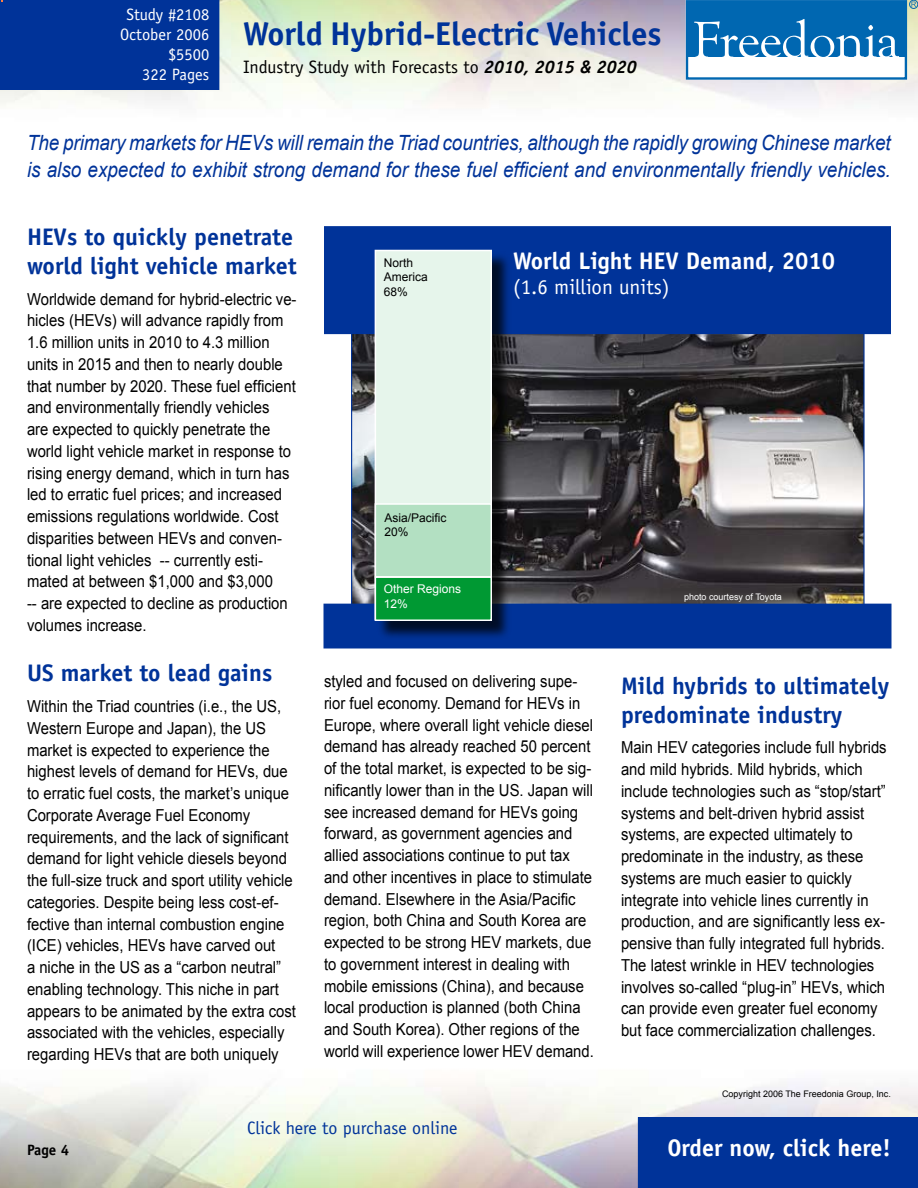
<style>
.page{position:relative;width:918px;height:1188px;background:#fff}
.page>*{position:absolute;margin:0;border:0;box-sizing:border-box;transform-origin:0 0}
.t1{font:700 33px "Officina Sans";color:#039}
.t2{font:700 24px/28.8px "Officina Sans";color:#039}
.t3{font:700 24px "Officina Sans";color:#fff}
.t4{font:italic 21px/27px "Arial";letter-spacing:-.005em;color:#039;scale:.9 1}
.t5{font:21px "Officina Sans";color:#fff}
.t6{font:18px "Officina Sans";color:#000}
.t7{font:18px "Officina Sans";color:#039}
.t8{font:16.5px/21.8px "Arial";color:#000;scale:.9 1}
.t9{font:16.5px/19.8px "Officina Sans";color:#fff;text-align:right}
.t10{font:700 15px "Officina Sans";color:#000}
.t11{font:12px/14.2px "Arial";color:#000}
.t12{font:12px/14.2px "Arial";color:#fff}
.t13{font:9px "Arial";color:#000}
.t14{font:9px "Arial";color:#fff}
.s1{font-weight:700;font-style:italic}
</style>
<div class="page">
<div style="left:638px;top:1117px;width:280px;height:71px;background:#039"></div>
<div style="left:686px;top:0;width:221px;height:80px;border:2px solid #0067b1"></div>
<div style="left:687px;top:1px;width:218px;height:56px;background:#0067b1"></div>
<svg style="left:694px;top:19px;width:205px;height:38px"></svg>
<div style="left:909px;top:0;width:9px;height:9px;border:1px solid #0067b1;border-radius:50%"></div>
<svg style="left:911px;top:2px;width:5px;height:5px"></svg>
<div style="left:0;top:0;width:219px;height:90px;background:#039"></div>
<img style="left:353px;top:334px;width:510px;height:270px">
<div style="left:325px;top:227px;width:565px;height:106px;background:#039"></div>
<div style="left:324px;top:226px;width:567px;height:108px;border:2px solid #039"></div>
<div style="left:324px;top:604px;width:567px;height:44px;background:#039"></div>
<div style="left:376px;top:251px;width:136px;height:389px;background:#000;opacity:.75"></div>
<div style="left:375px;top:250px;width:116px;height:369px;background:#e6f5eb"></div>
<div style="left:375px;top:250px;width:117px;height:370px;border:2px solid #fff"></div>
<div style="left:375px;top:504px;width:116px;height:73px;background:#b3e0c2"></div>
<div style="left:375px;top:503px;width:117px;height:75px;border:2px solid #fff"></div>
<div style="left:375px;top:577px;width:116px;height:43px;background:#093"></div>
<div style="left:375px;top:576px;width:117px;height:45px;border:2px solid #fff"></div>
<p class="t9" style="left:120px;top:5px;width:91px">Study #2108<br>October 2006 $5500<br>322 Pages</p>
<h1 class="t1" style="left:243px;top:13px;width:420px">World Hybrid-Electric Vehicles</h1>
<p class="t6" style="left:243px;top:57px;width:395px">Industry Study with Forecasts to <span class="s1">2010, 2015 &amp; 2020</span></p>
<p class="t4" style="left:27px;top:130px;width:961px">The primary markets for HEVs will remain the Triad countries, although the rapidly growing Chinese market is also expected to exhibit strong demand for these fuel efficient and environmentally friendly vehicles.</p>
<h2 class="t2" style="left:27px;top:222px;width:271px">HEVs to quickly penetrate world light vehicle market</h2>
<p class="t8" style="left:27px;top:288px;width:301px">Worldwide demand for hybrid-electric ve&shy;hicles (HEVs) will advance rapidly from 1.6 million units in 2010 to 4.3 million units in 2015 and then to nearly double that number by 2020. These fuel efficient and environmentally friendly vehicles<br>are expected to quickly penetrate the world light vehicle market in response to rising energy demand, which in turn has led to erratic fuel prices; and increased emissions regulations worldwide. Cost disparities between HEVs and conven&shy;tional light vehicles -- currently esti&shy;mated at between $1,000 and $3,000<br>-- are expected to decline as production volumes increase.</p>
<h2 class="t2" style="left:27px;top:659px;width:247px">US market to lead gains</h2>
<p class="t8" style="left:27px;top:696px;width:300px">Within the Triad countries (i.e., the US, Western Europe and Japan), the US market is expected to experience the highest levels of demand for HEVs, due to erratic fuel costs, the market’s unique Corporate Average Fuel Economy requirements, and the lack of significant demand for light vehicle diesels beyond the full-size truck and sport utility vehicle categories. Despite being less cost-ef&shy;fective than internal combustion engine (ICE) vehicles, HEVs have carved out<br>a niche in the US as a “carbon neutral” enabling technology. This niche in part appears to be animated by the extra cost associated with the vehicles, especially regarding HEVs that are both uniquely</p>
<p class="t11" style="left:384px;top:256px;width:46px">North<br>America<br>68%</p>
<h2 class="t3" style="left:513px;top:245px;width:324px">World Light HEV Demand, 2010</h2>
<p class="t5" style="left:513px;top:274px;width:158px">(1.6 million units)</p>
<p class="t11" style="left:384px;top:510px;width:64px">Asia/Pacific<br>20%</p>
<p class="t12" style="left:384px;top:582px;width:79px">Other Regions<br>12%</p>
<p class="t14" style="left:684px;top:591px;width:99px">photo courtesy of Toyota</p>
<p class="t8" style="left:324px;top:671px;width:301px">styled and focused on delivering supe&shy;rior fuel economy. Demand for HEVs in Europe, where overall light vehicle diesel demand has already reached 50 percent of the total market, is expected to be sig&shy;nificantly lower than in the US. Japan will see increased demand for HEVs going forward, as government agencies and allied associations continue to put tax and other incentives in place to stimulate demand. Elsewhere in the Asia/Pacific region, both China and South Korea are expected to be strong HEV markets, due to government interest in dealing with mobile emissions (China), and because local production is planned (both China and South Korea). Other regions of the world will experience lower HEV demand.</p>
<h2 class="t2" style="left:621px;top:671px;width:270px">Mild hybrids to ultimately predominate industry</h2>
<p class="t8" style="left:621px;top:737px;width:297px">Main HEV categories include full hybrids and mild hybrids. Mild hybrids, which include technologies such as “stop/start” systems and belt-driven hybrid assist systems, are expected ultimately to predominate in the industry, as these systems are much easier to quickly integrate into vehicle lines currently in production, and are significantly less ex&shy;pensive than fully integrated full hybrids.<br>The latest wrinkle in HEV technologies involves so-called “plug-in” HEVs, which can provide even greater fuel economy but face commercialization challenges.</p>
<p class="t13" style="left:722px;top:1088px;width:170px">Copyright 2006 The Freedonia Group, Inc.</p>
<p class="t7" style="left:247px;top:1117px;width:212px">Click here to purchase online</p>
<p class="t10" style="left:27px;top:1140px;width:31px">Page</p>
<h2 class="t3" style="left:667px;top:1133px;width:225px">Order now, click here!</h2>
</div>
